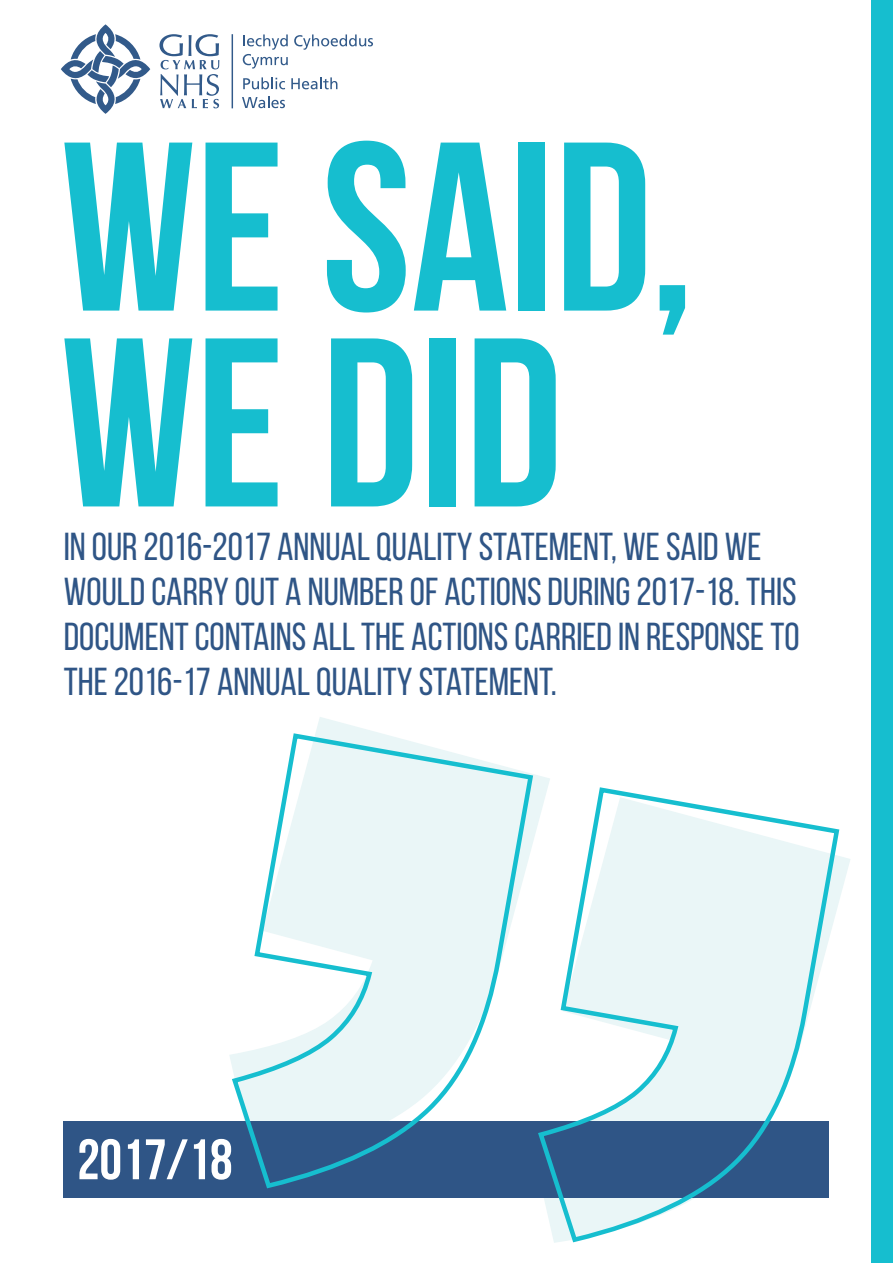
<style>
.page{position:relative;width:893px;height:1263px;background:#fff}
.page>*{position:absolute;margin:0;border:0;box-sizing:border-box;transform-origin:0 0}
.t1{font:700 240px/195.9px "Bebas Neue";color:#16becf}
.t2{font:700 57px "Bebas Neue";letter-spacing:-.005em;color:#fff}
.t3{font:39px/45px "Bebas Neue";color:#2f5586}
</style>
<div class="page">
<div style="left:64px;top:1121px;width:765px;height:77px;background:#2f5586"></div>
<div style="left:872px;top:0;width:21px;height:1263px;background:#16becf"></div>
<svg style="left:536px;top:785px;width:306px;height:458px"></svg>
<svg style="left:229px;top:731px;width:307px;height:458px"></svg>
<svg style="left:294px;top:34px;width:79px;height:16px"></svg>
<svg style="left:243px;top:34px;width:45px;height:35px"></svg>
<svg style="left:243px;top:77px;width:42px;height:12px"></svg>
<svg style="left:291px;top:77px;width:46px;height:12px"></svg>
<svg style="left:242px;top:96px;width:43px;height:12px"></svg>
<hr style="left:232px;top:34px;width:1px;height:74px;background:#325a8a">
<svg style="left:61px;top:24px;width:89px;height:90px"></svg>
<svg style="left:159px;top:34px;width:60px;height:74px"></svg>
<h1 class="t1" style="left:61px;top:127px;width:635px">WE SAID,<br>WE DID</h1>
<p class="t3" style="left:64px;top:524px;width:737px">IN OUR 2016-2017 ANNUAL QUALITY STATEMENT, WE SAID WE WOULD CARRY OUT A NUMBER OF ACTIONS DURING 2017-18. THIS DOCUMENT CONTAINS ALL THE ACTIONS CARRIED IN RESPONSE TO THE 2016-17 ANNUAL QUALITY STATEMENT.</p>
<h2 class="t2" style="left:77px;top:1128px;width:157px">2017/18</h2>
</div>
